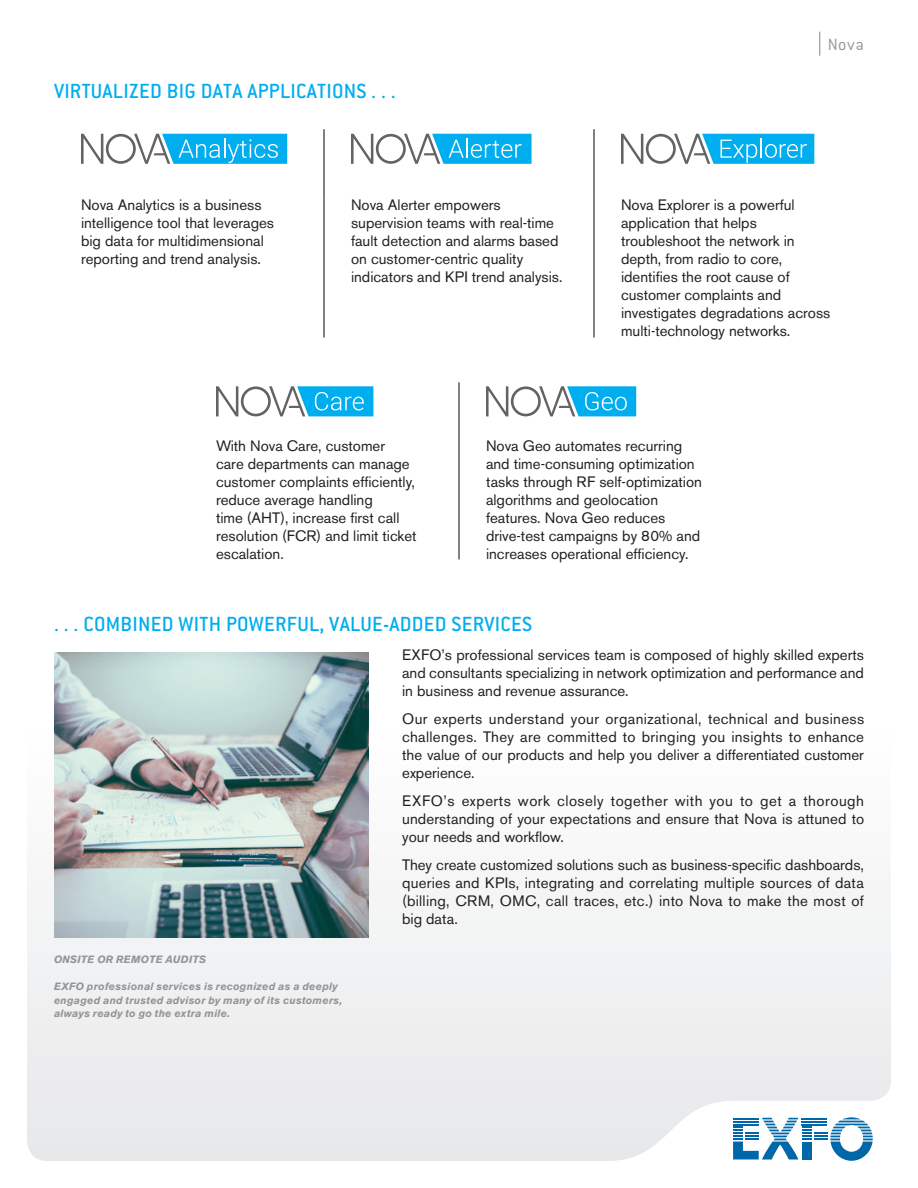
<style>
.page{position:relative;width:918px;height:1188px;background:#fff}
.page>*{position:absolute;margin:0;border:0;box-sizing:border-box;transform-origin:0 0}
.t1{font:500 22.5px "Conduit ITC";letter-spacing:.01em;color:#00aeef}
.t2{font:300 18px "Conduit ITC";color:#939598}
.t3{font:15px/18px "Akzidenz Grotesk BE";color:#231f20}
.t4{font:italic 700 10.5px/13.5px "Akzidenz Grotesk BE";letter-spacing:.02em;color:#939598}
</style>
<div class="page">
<svg style="left:27px;top:721px;width:864px;height:440px"></svg>
<svg style="left:819px;top:32px;width:1px;height:24px"></svg>
<svg style="left:733px;top:1117px;width:140px;height:44px"></svg>
<hr style="left:323px;top:129px;width:2px;height:70px;background:#231f20">
<hr style="left:323px;top:199px;width:2px;height:138px;background:#231f20">
<hr style="left:593px;top:129px;width:2px;height:70px;background:#231f20">
<hr style="left:593px;top:199px;width:2px;height:138px;background:#231f20">
<svg style="left:81px;top:134px;width:206px;height:30px"></svg>
<svg style="left:351px;top:134px;width:181px;height:30px"></svg>
<svg style="left:621px;top:134px;width:193px;height:30px"></svg>
<hr style="left:458px;top:382px;width:2px;height:58px;background:#231f20">
<hr style="left:458px;top:440px;width:2px;height:119px;background:#231f20">
<svg style="left:216px;top:386px;width:157px;height:30px"></svg>
<svg style="left:486px;top:386px;width:150px;height:30px"></svg>
<img style="left:54px;top:652px;width:314px;height:286px">
<h1 class="t1" style="left:54px;top:78px;width:343px">VIRTUALIZED BIG DATA APPLICATIONS . . .</h1>
<p class="t2" style="left:828px;top:34px;width:38px">Nova</p>
<p class="t3" style="left:81px;top:196px;width:195px">Nova Analytics is a business intelligence tool that leverages big data for multidimensional reporting and trend analysis.</p>
<p class="t3" style="left:351px;top:196px;width:213px">Nova Alerter empowers supervision teams with real-time fault detection and alarms based on customer-centric quality indicators and KPI trend analysis.</p>
<p class="t3" style="left:621px;top:196px;width:211px">Nova Explorer is a powerful application that helps troubleshoot the network in depth, from radio to core, identifies the root cause of customer complaints and investigates degradations across multi-technology networks.</p>
<p class="t3" style="left:216px;top:437px;width:202px">With Nova Care, customer care departments can manage customer complaints efficiently, reduce average handling<br>time (AHT), increase first call resolution (FCR) and limit ticket escalation.</p>
<p class="t3" style="left:486px;top:437px;width:217px">Nova Geo automates recurring and time-consuming optimization tasks through RF self-optimization algorithms and geolocation features. Nova Geo reduces drive-test campaigns by 80% and increases operational efficiency.</p>
<h1 class="t1" style="left:54px;top:612px;width:480px">. . . COMBINED WITH POWERFUL, VALUE-ADDED SERVICES</h1>
<p class="t3" style="left:402px;top:645px;width:463px;text-align:justify">EXFO’s professional services team is composed of highly skilled experts and consultants specializing in network optimization and performance and in business and revenue assurance.</p>
<p class="t3" style="left:402px;top:710px;width:464px;text-align:justify">Our experts understand your organizational, technical and business challenges. They are committed to bringing you insights to enhance the value of our products and help you deliver a differentiated customer experience.</p>
<p class="t3" style="left:402px;top:792px;width:464px;text-align:justify">EXFO’s experts work closely together with you to get a thorough understanding of your expectations and ensure that Nova is attuned to your needs and workflow.</p>
<p class="t3" style="left:402px;top:856px;width:463px;text-align:justify">They create customized solutions such as business-specific dashboards, queries and KPIs, integrating and correlating multiple sources of data (billing, CRM, OMC, call traces, etc.) into Nova to make the most of big data.</p>
<p class="t4" style="left:54px;top:953px;width:154px">ONSITE OR REMOTE AUDITS</p>
<p class="t4" style="left:54px;top:980px;width:290px">EXFO professional services is recognized as a deeply engaged and trusted advisor by many of its customers, always ready to go the extra mile.</p>
</div>
